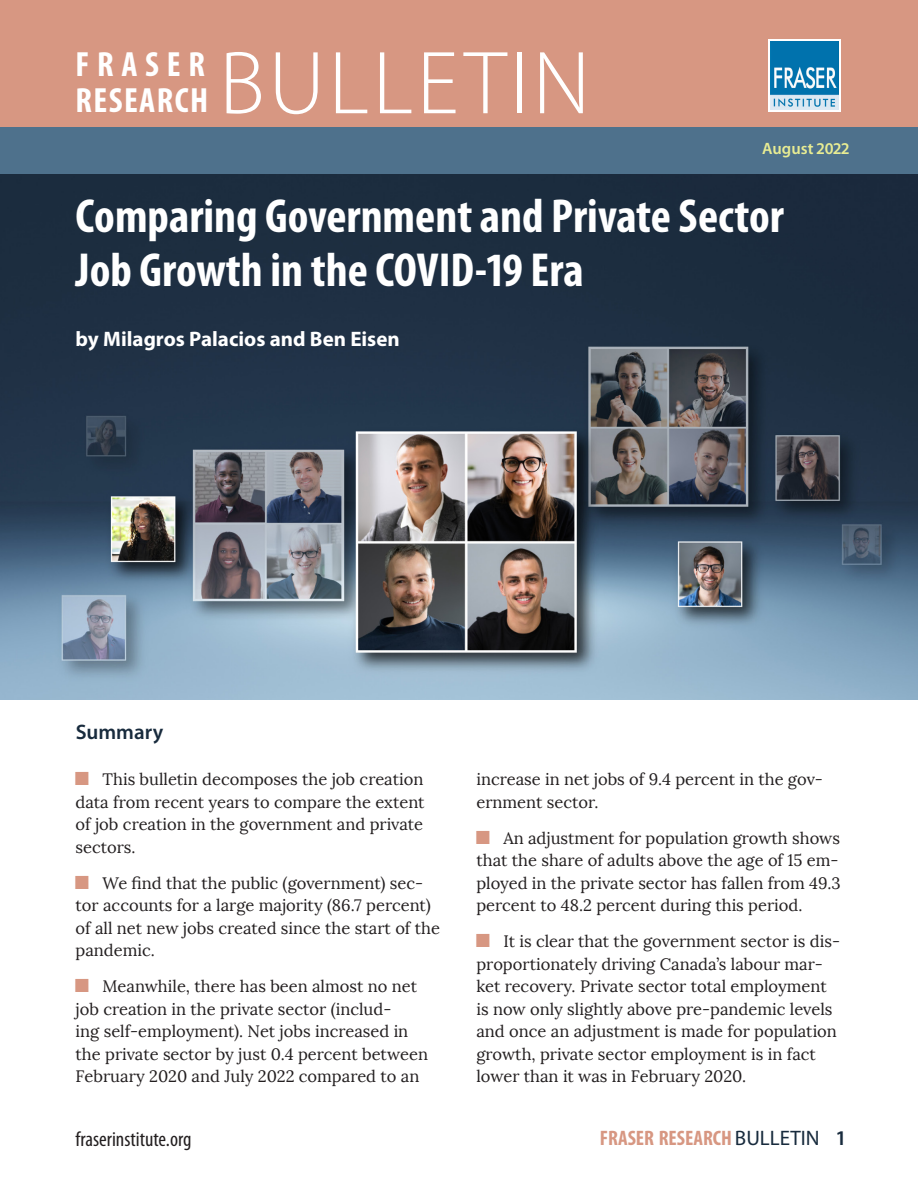
<style>
.page{position:relative;width:918px;height:1188px;background:#fff}
.page>*{position:absolute;margin:0;border:0;box-sizing:border-box;transform-origin:0 0}
.t1{font:300 90.3px "Myriad Pro";letter-spacing:.04em;color:#fff}
.Head_1{font:700 condensed 48px/54px "Myriad Pro";color:#fff}
.t2{font:700 condensed 35.1px/36px "Myriad Pro";letter-spacing:.04em;color:#fff}
.author_byline{font:700 21px "Myriad Pro";color:#fff}
.t3{font:700 condensed 21px "Myriad Pro";color:#d79782}
.t4{font:condensed 21px "Myriad Pro";color:#231f20}
.Head_2{font:600 21px "Myriad Pro";color:#182b3d}
.t5{font:16.5px/22.5px "Lora";color:#231f20}
.t6{font:600 16.5px "Myriad Pro";color:#e8ec93}
.s1{font-weight:400;font-stretch:normal;color:#182b3d}
.s2{font-weight:600;font-stretch:normal;color:#182b3d}
</style>
<div class="page">
<img style="left:0;top:174px;width:918px;height:526px">
<div style="left:0;top:0;width:918px;height:130px;background:#d79782"></div>
<div style="left:0;top:127px;width:918px;height:47px;background:#4e718c"></div>
<svg style="left:769px;top:39px;width:72px;height:73px"></svg>
<img style="left:770px;top:41px;width:69px;height:68px">
<p class="t2" style="left:76px;top:45px;width:134px">FRASER<br>RESEARCH</p>
<p class="t1" style="left:219px;top:34px;width:373px">BULLETIN</p>
<p class="t6" style="left:762px;top:138px;width:88px">August 2022</p>
<p class="Head_1" style="left:76px;top:188px;width:710px">Comparing Government and Private Sector<br>Job Growth in the COVID-19 Era</p>
<p class="author_byline" style="left:76px;top:325px;width:326px">by Milagros Palacios and Ben Eisen</p>
<p class="Head_2" style="left:76px;top:719px;width:89px">Summary</p>
<p class="t5" style="left:76px;top:768px;width:351px;text-align:justify;text-indent:27px">This bulletin decomposes the job creation data from recent years to compare the extent of job creation in the government and private sectors.</p>
<p class="t5" style="left:76px;top:872px;width:366px;text-indent:27px">We find that the public (government) sec&shy;tor accounts for a large majority (86.7 percent) of all net new jobs created since the start of the pandemic.</p>
<p class="t5" style="left:76px;top:975px;width:354px;text-indent:27px">Meanwhile, there has been almost no net job creation in the private sector (includ-<br>ing self-employment). Net jobs increased in the private sector by just 0.4 percent between February 2020 and July 2022 compared to an</p>
<p class="t5" style="left:476px;top:768px;width:348px">increase in net jobs of 9.4 percent in the gov&shy;ernment sector.</p>
<p class="t5" style="left:476px;top:827px;width:366px;text-indent:27px">An adjustment for population growth shows that the share of adults above the age of 15 em&shy;ployed in the private sector has fallen from 49.3 percent to 48.2 percent during this period.</p>
<p class="t5" style="left:476px;top:930px;width:365px;text-indent:27px">It is clear that the government sector is dis&shy;proportionately driving Canada’s labour mar&shy;ket recovery. Private sector total employment is now only slightly above pre-pandemic levels and once an adjustment is made for population growth, private sector employment is in fact lower than it was in February 2020.</p>
<p class="t4" style="left:76px;top:1127px;width:117px">fraserinstitute.org</p>
<p class="t3" style="left:600px;top:1125px;width:246px">FRASER RESEARCH <span class="s1">BULLETIN</span> <span class="s2">1</span></p>
</div>
